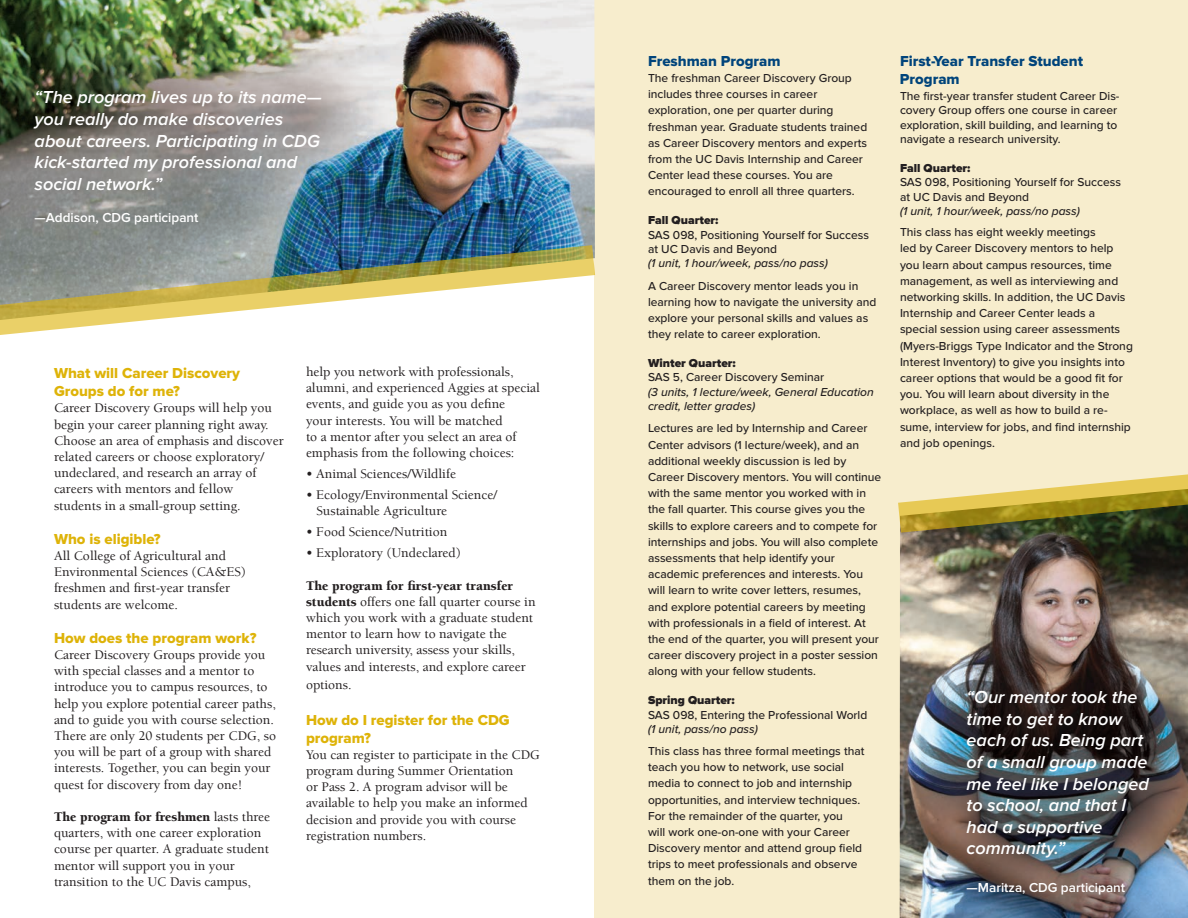
<style>
.page{position:relative;width:1188px;height:918px;background:#fff}
.page>*{position:absolute;margin:0;border:0;box-sizing:border-box;transform-origin:0 0}
.t1{font:italic 600 18px/21.6px "Proxima Nova";color:#fff}
.t2{font:15px/18px "Proxima Nova Extrabld";color:#deb308}
.t3{font:15px/18px "Proxima Nova Extrabld";color:#00447b}
.t4{font:500 13.5px/16.2px "Berkeley UC Davis";color:#231f20}
.t5{font:600 13.5px "Proxima Nova";color:#fff}
.t6{font:500 12px/16.2px "Proxima Nova";color:#231f20}
.t7{font:italic 500 12px/14.4px "Proxima Nova";color:#231f20}
.s1{font-weight:900}
.s2{font-style:italic}
.s3{font-weight:900;font-style:normal}
.s4{font-style:normal}
</style>
<div class="page">
<div style="left:594px;top:0;width:594px;height:918px;background:#f7edcd"></div>
<img style="left:0;top:0;width:595px;height:244px">
<img style="left:900px;top:534px;width:288px;height:384px">
<img style="left:0;top:244px;width:595px;height:91px">
<svg style="left:898px;top:474px;width:290px;height:60px"></svg>
<p class="t1" style="left:35px;top:87px;width:289px">“The program lives up to its name— you really do make discoveries about careers. Participating in CDG kick-started my professional and social network.”</p>
<p class="t5" style="left:35px;top:210px;width:166px">—Addison, CDG participant</p>
<p class="t2" style="left:54px;top:365px;width:188px">What will Career Discovery<br>Groups do for me?</p>
<p class="t4" style="left:54px;top:400px;width:231px">Career Discovery Groups will help you begin your career planning right away.<br>Choose an area of emphasis and discover related careers or choose exploratory/ undeclared, and research an array of careers with mentors and fellow students in a small-group setting.</p>
<p class="t2" style="left:54px;top:531px;width:108px">Who is eligible?</p>
<p class="t4" style="left:54px;top:547px;width:194px">All College of Agricultural and<br>Environmental Sciences (CA&amp;ES) freshmen and first-year transfer students are welcome.</p>
<p class="t2" style="left:54px;top:630px;width:204px">How does the program work?</p>
<p class="t4" style="left:54px;top:646px;width:224px">Career Discovery Groups provide you with special classes and a mentor to introduce you to campus resources, to help you explore potential career paths, and to guide you with course selection.<br>There are only 20 students per CDG, so you will be part of a group with shared interests. Together, you can begin your quest for discovery from day one!</p>
<p class="t4" style="left:54px;top:808px;width:218px"><span class="s1">The program for freshmen</span> lasts three quarters, with one career exploration course per quarter. A graduate student mentor will support you in your transition to the UC Davis campus,</p>
<p class="t4" style="left:306px;top:363px;width:235px">help you network with professionals, alumni, and experienced Aggies at special events, and guide you as you define<br>your interests. You will be matched<br>to a mentor after you select an area of emphasis from the following choices:</p>
<p class="t4" style="left:306px;top:465px;width:152px">• Animal Sciences/Wildlife</p>
<p class="t4" style="left:316px;top:486px;width:182px;text-indent:-10px">• Ecology/Environmental Science/<br>Sustainable Agriculture</p>
<p class="t4" style="left:306px;top:524px;width:143px">• Food Science/Nutrition</p>
<p class="t4" style="left:306px;top:545px;width:157px">• Exploratory (Undeclared)</p>
<p class="t4" style="left:306px;top:577px;width:231px"><span class="s1">The program for first-year transfer students</span> offers one fall quarter course in which you work with a graduate student mentor to learn how to navigate the research university, assess your skills, values and interests, and explore career</p>
<p class="t4" style="left:306px;top:676px;width:47px">options.</p>
<p class="t2" style="left:306px;top:711px;width:205px">How do I register for the CDG program?</p>
<p class="t4" style="left:306px;top:746px;width:235px">You can register to participate in the CDG program during Summer Orientation<br>or Pass 2. A program advisor will be available to help you make an informed decision and provide you with course registration numbers.</p>
<p class="t3" style="left:648px;top:53px;width:134px">Freshman Program</p>
<p class="t6" style="left:648px;top:70px;width:221px">The freshman Career Discovery Group includes three courses in career exploration, one per quarter during freshman year. Graduate students trained as Career Discovery mentors and experts from the UC Davis Internship and Career Center lead these courses. You are encouraged to enroll all three quarters.</p>
<p class="t6" style="left:648px;top:214px;width:223px;line-height:14.4px"><span class="s1">Fall Quarter:<br></span>SAS 098, Positioning Yourself for Success at UC Davis and Beyond<br><span class="s2">(1 unit, 1 hour/week, pass/no pass)</span></p>
<p class="t6" style="left:648px;top:278px;width:230px">A Career Discovery mentor leads you in learning how to navigate the university and explore your personal skills and values as they relate to career exploration.</p>
<p class="t7" style="left:648px;top:356px;width:227px"><span class="s3">Winter Quarter:<br></span><span class="s4">SAS 5, Career Discovery Seminar<br></span>(3 units, 1 lecture/week, General Education credit, letter grades)</p>
<p class="t6" style="left:648px;top:421px;width:235px">Lectures are led by Internship and Career Center advisors (1 lecture/week), and an additional weekly discussion is led by Career Discovery mentors. You will continue with the same mentor you worked with in the fall quarter. This course gives you the skills to explore careers and to compete for internships and jobs. You will also complete assessments that help identify your academic preferences and interests. You will learn to write cover letters, resumes, and explore potential careers by meeting with professionals in a field of interest. At the end of the quarter, you will present your career discovery project in a poster session along with your fellow students.</p>
<p class="t6" style="left:648px;top:694px;width:221px;line-height:14.4px"><span class="s1">Spring Quarter:<br></span>SAS 098, Entering the Professional World <span class="s2">(1 unit, pass/no pass)</span></p>
<p class="t6" style="left:648px;top:743px;width:218px">This class has three formal meetings that teach you how to network, use social media to connect to job and internship opportunities, and interview techniques.<br>For the remainder of the quarter, you<br>will work one-on-one with your Career Discovery mentor and attend group field trips to meet professionals and observe them on the job.</p>
<p class="t3" style="left:900px;top:53px;width:185px">First-Year Transfer Student<br>Program</p>
<p class="t6" style="left:900px;top:89px;width:221px;line-height:14.4px">The first-year transfer student Career Dis&shy;covery Group offers one course in career exploration, skill building, and learning to navigate a research university.</p>
<p class="t6" style="left:900px;top:161px;width:223px;line-height:14.4px"><span class="s1">Fall Quarter:<br></span>SAS 098, Positioning Yourself for Success at UC Davis and Beyond<br><span class="s2">(1 unit, 1 hour/week, pass/no pass)</span></p>
<p class="t6" style="left:900px;top:225px;width:234px">This class has eight weekly meetings<br>led by Career Discovery mentors to help you learn about campus resources, time management, as well as interviewing and networking skills. In addition, the UC Davis Internship and Career Center leads a special session using career assessments (Myers-Briggs Type Indicator and the Strong Interest Inventory) to give you insights into career options that would be a good fit for you. You will learn about diversity in the workplace, as well as how to build a re&shy;sume, interview for jobs, and find internship and job openings.</p>
<p class="t1" style="left:967px;top:687px;width:184px">“Our mentor took the time to get to know each of us. Being part of a small group made me feel like I belonged to school, and that I had a supportive community.”</p>
<p class="t5" style="left:967px;top:880px;width:160px">—Maritza, CDG participant</p>
</div>
